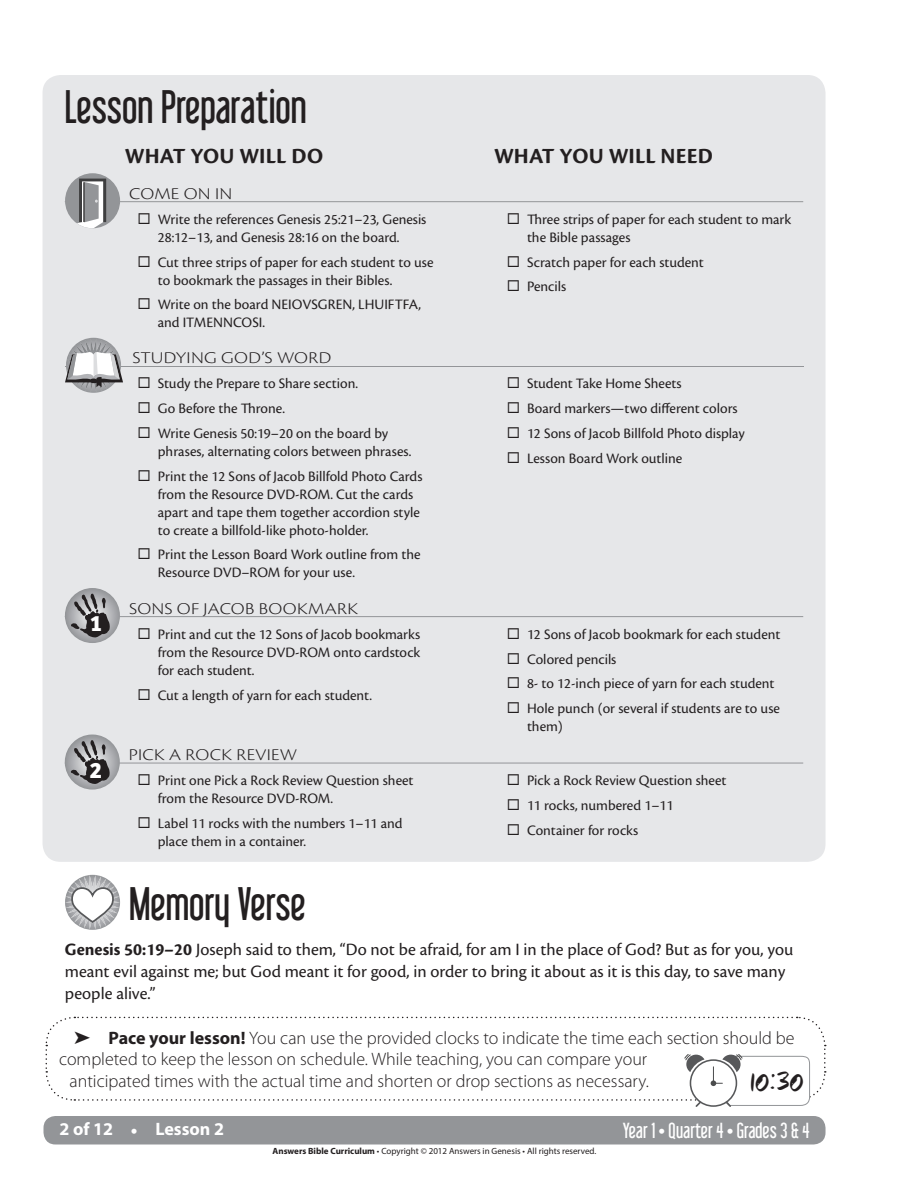
<style>
.page{position:relative;width:918px;height:1188px;background:#fff}
.page>*{position:absolute;margin:0;border:0;box-sizing:border-box;transform-origin:0 0}
.t1{font:45px "Hand Test";color:#231f20}
.t2{font:42px "Libel Suit";color:#231f20}
.t3{font:700 22.95px "Bree";color:#fff}
.t4{font:700 22.5px "Cronos Pro";letter-spacing:.005em;color:#231f20}
.t5{font:19.5px "Libel Suit";color:#fff}
.t6{font:300 18px "Myriad Pro";color:#231f20}
.t7{font:18px/21.6px "Cronos Pro";color:#231f20}
.t8{font:700 18px "Myriad Pro";color:#fff}
.t9{font:300 17.1px "Cronos Pro";letter-spacing:.01em;color:#231f20;scale:1.14 1}
.t10{font:15px/24.8px "Cronos Pro";color:#231f20}
.t11{font:9px "Myriad Pro";color:#231f20}
.s1{font-weight:700}
.s2{font-family:"Libel Suit";font-weight:400;font-size:19.5px}
</style>
<div class="page">
<div style="left:44px;top:1116px;width:782px;height:28px;background:#939598;border-radius:12px"></div>
<div style="left:43px;top:75px;width:783px;height:787px;background:#e6e7e9;border-radius:18px"></div>
<hr style="left:65px;top:201px;width:738px;height:1px;background:#939598">
<svg style="left:65px;top:173px;width:55px;height:55px"></svg>
<svg style="left:65px;top:179px;width:41px;height:49px"></svg>
<hr style="left:83px;top:182px;width:2px;height:40px;background:#3e3e3f">
<hr style="left:65px;top:366px;width:738px;height:1px;background:#939598">
<svg style="left:65px;top:338px;width:58px;height:55px"></svg>
<hr style="left:65px;top:616px;width:738px;height:1px;background:#939598">
<svg style="left:65px;top:588px;width:55px;height:55px"></svg>
<svg style="left:71px;top:592px;width:39px;height:46px"></svg>
<hr style="left:65px;top:763px;width:738px;height:1px;background:#939598">
<svg style="left:65px;top:735px;width:55px;height:55px"></svg>
<svg style="left:70px;top:739px;width:40px;height:45px"></svg>
<svg style="left:65px;top:875px;width:55px;height:55px"></svg>
<svg style="left:45px;top:1016px;width:781px;height:91px"></svg>
<h2 class="t2" style="left:65px;top:81px;width:243px">Lesson Preparation</h2>
<h3 class="t4" style="left:125px;top:143px;width:200px">WHAT YOU WILL DO</h3>
<h3 class="t4" style="left:494px;top:143px;width:220px">WHAT YOU WILL NEED</h3>
<p class="t9" style="left:129px;top:184px;width:92px">COME ON IN</p>
<p class="t10" style="left:158px;top:210px;width:270px;line-height:18px">Write the references Genesis 25:21–23, Genesis<br>28:12–13, and Genesis 28:16 on the board.</p>
<p class="t10" style="left:158px;top:253px;width:277px;line-height:18px">Cut three strips of paper for each student to use to bookmark the passages in their Bibles.</p>
<p class="t10" style="left:158px;top:296px;width:265px;line-height:18px">Write on the board NEIOVSGREN, LHUIFTFA, and ITMENNCOSI.</p>
<p class="t10" style="left:527px;top:210px;width:266px;line-height:18px">Three strips of paper for each student to mark the Bible passages</p>
<p class="t10" style="left:527px;top:250px;width:178px">Scratch paper for each student<br>Pencils</p>
<h3 class="t3" style="left:90px;top:610px;width:13px">1</h3>
<h3 class="t3" style="left:90px;top:756px;width:13px">2</h3>
<p class="t9" style="left:132px;top:348px;width:176px">STUDYING GOD’S WORD</p>
<p class="t10" style="left:158px;top:371px;width:232px">Study the Prepare to Share section.<br>Go Before the Throne.<br>Write Genesis 50:19–20 on the board by</p>
<p class="t10" style="left:158px;top:439px;width:266px">phrases, alternating colors between phrases.<br>Print the 12 Sons of Jacob Billfold Photo Cards</p>
<p class="t10" style="left:158px;top:485px;width:264px;line-height:18px">from the Resource DVD-ROM. Cut the cards apart and tape them together accordion style to create a billfold-like photo-holder.</p>
<p class="t10" style="left:158px;top:546px;width:264px;line-height:18px">Print the Lesson Board Work outline from the<br>Resource DVD–ROM for your use.</p>
<p class="t9" style="left:129px;top:598px;width:202px">SONS OF JACOB BOOKMARK</p>
<p class="t10" style="left:158px;top:625px;width:264px;line-height:18px;text-align:justify">Print and cut the 12 Sons of Jacob bookmarks from the Resource DVD-ROM onto cardstock for each student.</p>
<p class="t10" style="left:158px;top:683px;width:216px">Cut a length of yarn for each student.</p>
<p class="t9" style="left:129px;top:745px;width:149px">PICK A ROCK REVIEW</p>
<p class="t10" style="left:158px;top:772px;width:257px;line-height:18px">Print one Pick a Rock Review Question sheet from the Resource DVD-ROM.</p>
<p class="t10" style="left:158px;top:814px;width:246px;line-height:18px">Label 11 rocks with the numbers 1–11 and place them in a container.</p>
<p class="t10" style="left:527px;top:371px;width:219px">Student Take Home Sheets<br>Board markers—two different colors<br>12 Sons of Jacob Billfold Photo display<br>Lesson Board Work outline</p>
<p class="t10" style="left:527px;top:622px;width:255px">12 Sons of Jacob bookmark for each student Colored pencils<br>8- to 12-inch piece of yarn for each student Hole punch (or several if students are to use</p>
<p class="t10" style="left:527px;top:714px;width:37px">them)</p>
<p class="t10" style="left:527px;top:768px;width:201px">Pick a Rock Review Question sheet<br>11 rocks, numbered 1–11<br>Container for rocks</p>
<h2 class="t2" style="left:129px;top:879px;width:178px">Memory Verse</h2>
<p class="t7" style="left:65px;top:939px;width:730px"><span class="s1">Genesis 50:19–20</span> Joseph said to them, “Do not be afraid, for am I in the place of God? But as for you, you meant evil against me; but God meant it for good, in order to bring it about as it is this day, to save many people alive.”</p>
<p class="t6" style="left:74px;top:1028px;width:722px">➤ <span class="s1">Pace your lesson!</span> You can use the provided clocks to indicate the time each section should be</p>
<p class="t6" style="left:59px;top:1049px;width:590px">completed to keep the lesson on schedule. While teaching, you can compare your</p>
<p class="t6" style="left:70px;top:1071px;width:581px">anticipated times with the actual time and shorten or drop sections as necessary.</p>
<h1 class="t1" style="left:751px;top:1048px;width:55px">10:30</h1>
<p class="t8" style="left:60px;top:1118px;width:166px">2 of 12 <span class="s2">•</span> Lesson 2</p>
<h3 class="t5" style="left:623px;top:1118px;width:188px">Year 1 • Quarter 4 • Grades 3 &amp; 4</h3>
<p class="t11" style="left:273px;top:1145px;width:325px"><span class="s1">Answers Bible Curriculum</span> • Copyright © 2012 Answers in Genesis • All rights reserved.</p>
</div>
